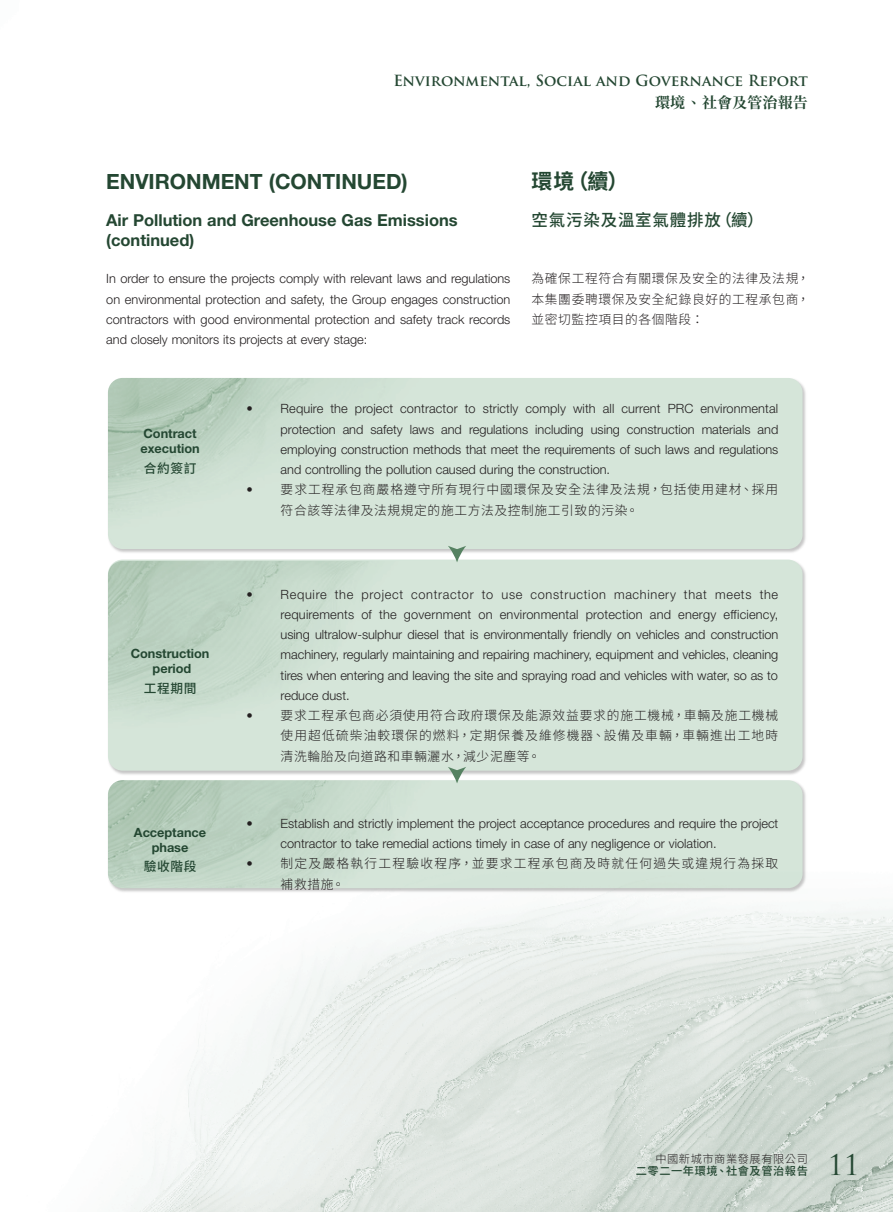
<style>
.page{position:relative;width:893px;height:1212px;background:#fff}
.page>*{position:absolute;margin:0;border:0;box-sizing:border-box;transform-origin:0 0}
.t1{font:27.75px "Trajan Pro";color:#244732}
.Heading_1{font:700 21px "Helvetica Neue LT Std";color:#244732}
.C_Heading_1{font:700 21px "Source Han Sans TC";color:#244732}
.C_Heading_2{font:700 16.5px/20.2px "Helvetica Neue LT Std";color:#244732}
.C_Heading_2-2{font:500 16.5px "Source Han Sans TC";letter-spacing:.05em;color:#244732}
.t2{font:700 15px "Trajan Pro";color:#244732}
.t3{font:700 15px "Source Han Serif TC";letter-spacing:.01em;color:#244732}
.C_Body_Text{font:300 12.75px/20.2px "Helvetica Neue LT Std";color:#231f20;text-align:justify}
.Body_Text{font:300 12.75px/20.2px "Helvetica Neue LT Std";color:#231f20;text-align:justify}
.C_Body_Text-2{font:300 12.75px/20.2px "Source Han Sans TC";letter-spacing:.075em;color:#231f20;text-align:justify}
.C_Body_Text-3{font:700 12.75px/15px "Helvetica Neue LT Std";color:#244732;text-align:center}
.C_Body_Text-4{font:300 12.75px/20.2px "Source Han Sans TC";letter-spacing:.095em;color:#231f20}
.C_Body_Text-5{font:500 12.75px "Source Han Sans TC";letter-spacing:.05em;color:#244732}
.t4{font:500 11.25px "Source Han Sans TC";letter-spacing:.045em;color:#244732}
.t5{font:300 11.25px "Source Han Sans TC";letter-spacing:.045em;color:#231f20}
.s1{font-family:"Helvetica Neue LT Std"}
</style>
<div class="page">
<img style="left:126px;top:893px;width:767px;height:319px">
<img style="left:111px;top:386px;width:695px;height:167px">
<div style="left:108px;top:378px;width:695px;height:171px;background:#d5e5d9;border-radius:15px"></div>
<img style="left:114px;top:788px;width:692px;height:105px">
<img style="left:116px;top:559px;width:690px;height:216px">
<img style="left:108px;top:378px;width:695px;height:167px">
<img style="left:108px;top:780px;width:695px;height:108px">
<img style="left:108px;top:561px;width:695px;height:211px">
<svg style="left:448px;top:546px;width:18px;height:16px"></svg>
<svg style="left:448px;top:767px;width:18px;height:16px"></svg>
<p class="t2" style="left:393px;top:71px;width:416px">Environmental, Social and Governance Report</p>
<p class="t3" style="left:655px;top:94px;width:154px">環境、社會及管治報告</p>
<p class="Heading_1" style="left:106px;top:168px;width:303px">ENVIRONMENT (CONTINUED)</p>
<p class="C_Heading_2" style="left:106px;top:209px;width:353px">Air Pollution and Greenhouse Gas Emissions (continued)</p>
<p class="Body_Text" style="left:106px;top:268px;width:406px">In order to ensure the projects comply with relevant laws and regulations on environmental protection and safety, the Group engages construction contractors with good environmental protection and safety track records and closely monitors its projects at every stage:</p>
<p class="C_Heading_1" style="left:531px;top:169px;width:99px">環境（續）</p>
<p class="C_Heading_2-2" style="left:531px;top:210px;width:234px">空氣污染及溫室氣體排放（續）</p>
<p class="C_Body_Text-2" style="left:531px;top:269px;width:280px">為確保工程符合有關環保及安全的法律及法規，本集團委聘環保及安全紀錄良好的工程承包商，並密切監控項目的各個階段：</p>
<p class="C_Body_Text-3" style="left:140px;top:426px;width:61px;text-align:left">Contract execution</p>
<p class="C_Body_Text-5" style="left:144px;top:461px;width:54px">合約簽訂</p>
<p class="C_Body_Text-3" style="left:131px;top:646px;width:80px">Construction period</p>
<p class="C_Body_Text-5" style="left:144px;top:681px;width:54px">工程期間</p>
<p class="C_Body_Text-3" style="left:134px;top:824px;width:74px">Acceptance phase</p>
<p class="C_Body_Text-5" style="left:144px;top:859px;width:54px">驗收階段</p>
<p class="C_Body_Text" style="left:281px;top:398px;width:499px;text-indent:-34px">• Require the project contractor to strictly comply with all current PRC environmental protection and safety laws and regulations including using construction materials and employing construction methods that meet the requirements of such laws and regulations and controlling the pollution caused during the construction.</p>
<p class="C_Body_Text-2" style="left:281px;top:480px;width:499px;text-indent:-34px"><span class="s1">•</span> 要求工程承包商嚴格遵守所有現行中國環保及安全法律及法規，包括使用建材、採用符合該等法律及法規規定的施工方法及控制施工引致的污染。</p>
<p class="C_Body_Text" style="left:281px;top:584px;width:499px;text-indent:-34px">• Require the project contractor to use construction machinery that meets the requirements of the government on environmental protection and energy efficiency, using ultralow-sulphur diesel that is environmentally friendly on vehicles and construction machinery, regularly maintaining and repairing machinery, equipment and vehicles, cleaning tires when entering and leaving the site and spraying road and vehicles with water, so as to reduce dust.</p>
<p class="C_Body_Text-2" style="left:281px;top:706px;width:499px;text-indent:-34px"><span class="s1">•</span> 要求工程承包商必須使用符合政府環保及能源效益要求的施工機械，車輛及施工機械使用超低硫柴油較環保的燃料，定期保養及維修機器、設備及車輛，車輛進出工地時清洗輪胎及向道路和車輛灑水，減少泥塵等。</p>
<p class="C_Body_Text" style="left:281px;top:813px;width:499px;text-indent:-34px">• Establish and strictly implement the project acceptance procedures and require the project contractor to take remedial actions timely in case of any negligence or violation.</p>
<p class="C_Body_Text-4" style="left:281px;top:854px;width:499px;text-indent:-34px"><span class="s1">•</span> 制定及嚴格執行工程驗收程序，並要求工程承包商及時就任何過失或違規行為採取補救措施。</p>
<p class="t5" style="left:655px;top:1153px;width:154px">中國新城市商業發展有限公司</p>
<p class="t4" style="left:636px;top:1165px;width:174px">二零二一年環境、社會及管治報告</p>
<h1 class="t1" style="left:828px;top:1147px;width:33px">11</h1>
</div>
